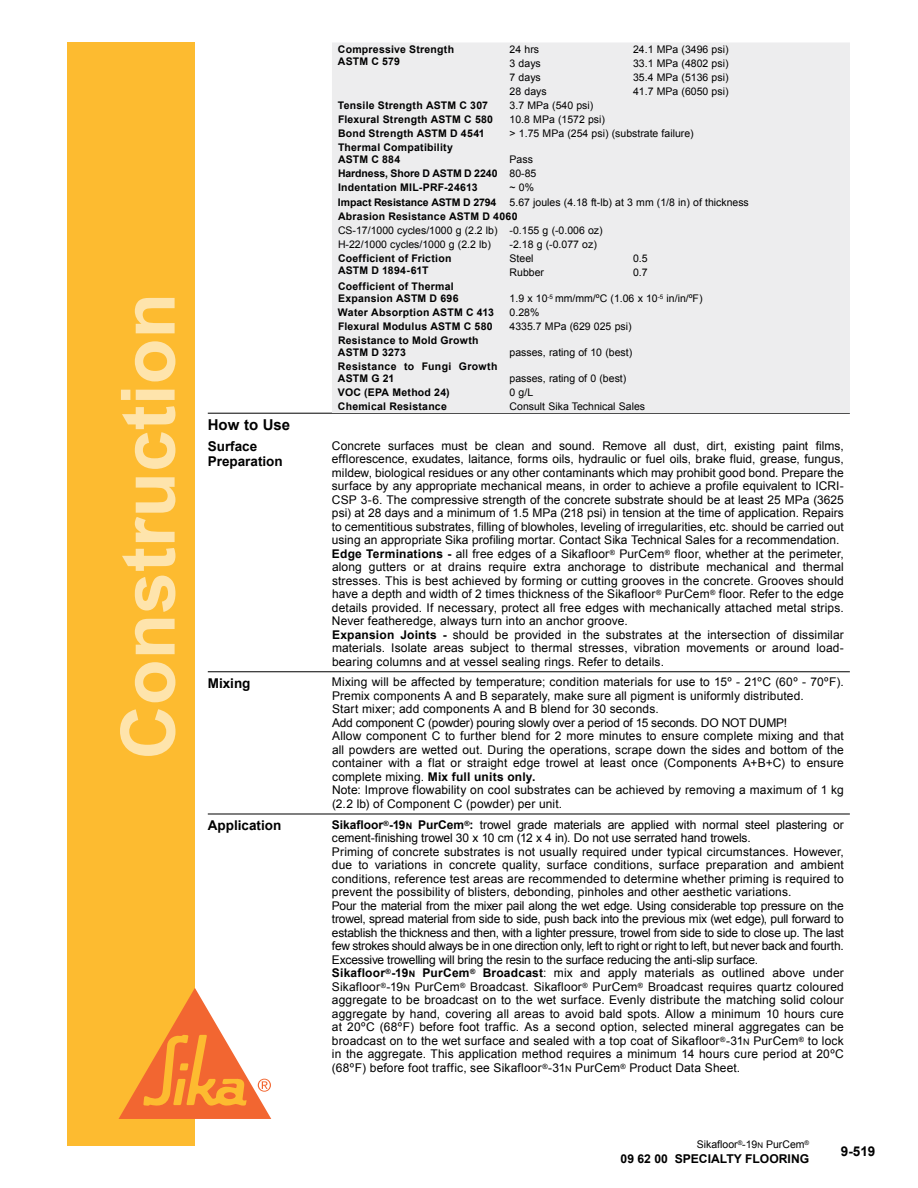
<style>
.page{position:relative;width:918px;height:1188px;background:#fff}
.page>*{position:absolute;margin:0;border:0;box-sizing:border-box;transform-origin:0 0}
.t1{font:700 75px "Arial";color:#fee4ac}
.t2{font:700 15px "Arial";color:#000}
.t3{font:700 13.5px/15px "Arial";color:#000}
.t4{font:700 12.15px "Arial";color:#000}
.t5{font:12px/13.5px "Arial";letter-spacing:.01em;color:#000}
.t6{font:10.5px/14px "Arial";color:#000}
.t7{font:700 10.5px/12px "Arial";letter-spacing:.02em;color:#000}
.s1{font-weight:400}
.s2{font-weight:700}
.s3{font-weight:700;font-size:9px}
.s4{font-size:9px}
.s5{font-size:7.8px}
</style>
<div class="page">
<div style="left:68px;top:43px;width:127px;height:1103px;background:#fdbb30"></div>
<svg style="left:119px;top:988px;width:152px;height:131px"></svg>
<hr style="left:208px;top:413px;width:124px;height:1px;background:#000">
<hr style="left:332px;top:413px;width:518px;height:1px;background:#000">
<hr style="left:208px;top:672px;width:124px;height:1px;background:#000">
<hr style="left:332px;top:672px;width:518px;height:1px;background:#000">
<hr style="left:208px;top:814px;width:124px;height:1px;background:#000">
<hr style="left:332px;top:814px;width:518px;height:1px;background:#000">
<div style="left:332px;top:43px;width:518px;height:370px;background:#ededee"></div>
<h1 class="t1" style="left:99px;top:759px;width:468px;rotate:-90deg">Construction</h1>
<p class="t7" style="left:338px;top:44px;width:118px">Compressive Strength<br>AST</p>
<p class="t7" style="left:359px;top:56px;width:42px">M C 579</p>
<p class="t6" style="left:510px;top:43px;width:31px">24 hrs</p>
<p class="t6" style="left:633px;top:43px;width:97px">24.1 MPa (3496 psi)</p>
<p class="t6" style="left:510px;top:57px;width:33px">3 days</p>
<p class="t6" style="left:633px;top:57px;width:97px">33.1 MPa (4802 psi)</p>
<p class="t6" style="left:510px;top:71px;width:33px">7 days</p>
<p class="t6" style="left:633px;top:71px;width:97px">35.4 MPa (5136 psi)</p>
<p class="t6" style="left:510px;top:85px;width:39px">28 days</p>
<p class="t6" style="left:633px;top:85px;width:97px">41.7 MPa (6050 psi)</p>
<p class="t7" style="left:338px;top:100px;width:97px">Tensile Strength AST</p>
<p class="t7" style="left:447px;top:100px;width:42px">M C 307</p>
<p class="t6" style="left:510px;top:99px;width:85px">3.7 MPa (540 psi)</p>
<p class="t7" style="left:338px;top:114px;width:101px">Flexural Strength AST</p>
<p class="t7" style="left:452px;top:114px;width:42px">M C 580</p>
<p class="t6" style="left:510px;top:113px;width:97px">10.8 MPa (1572 psi)</p>
<p class="t7" style="left:338px;top:128px;width:87px">Bond Strength AST</p>
<p class="t7" style="left:438px;top:128px;width:48px">M D 4541</p>
<p class="t6" style="left:510px;top:127px;width:186px">&gt; 1.75 MPa (254 psi) (substrate failure)</p>
<p class="t7" style="left:338px;top:142px;width:117px">Thermal Compatibility<br>AST</p>
<p class="t7" style="left:359px;top:154px;width:42px">M C 884</p>
<p class="t6" style="left:510px;top:153px;width:25px">Pass</p>
<p class="t7" style="left:338px;top:168px;width:103px">Hardness, Shore D AST</p>
<p class="t7" style="left:453px;top:168px;width:85px">M D 2240 <span class="s1">80-85</span></p>
<p class="t7" style="left:338px;top:182px;width:93px">Indentation MIL-PRF</p>
<p class="t7" style="left:444px;top:182px;width:35px">-24613</p>
<p class="t6" style="left:510px;top:181px;width:26px">~ 0%</p>
<p class="t7" style="left:338px;top:196px;width:102px">Impact Resistance AST</p>
<p class="t7" style="left:452px;top:196px;width:46px">M D 2794</p>
<p class="t6" style="left:510px;top:195px;width:241px">5.67 joules (4.18 ft-lb) at 3 mm (1/8 in) of thickness</p>
<p class="t7" style="left:338px;top:210px;width:120px">Abrasion Resistance AST</p>
<p class="t7" style="left:471px;top:210px;width:49px">M D 4060</p>
<p class="t6" style="left:338px;top:223px;width:266px">CS-17/1000 cycles/1000 g (2.2 lb) -0.155 g (-0.006 oz)<br>H-22/1000 cycles/1000 g (2.2 lb)</p>
<p class="t6" style="left:510px;top:237px;width:89px">-2.18 g (-0.077 oz)</p>
<p class="t7" style="left:338px;top:252px;width:115px">Coefficient of Friction<br>AST</p>
<p class="t7" style="left:359px;top:264px;width:70px">M D 1894-61T</p>
<p class="t6" style="left:510px;top:251px;width:25px">Steel</p>
<p class="t6" style="left:633px;top:251px;width:16px">0.5</p>
<p class="t6" style="left:510px;top:265px;width:36px">Rubber</p>
<p class="t6" style="left:633px;top:265px;width:16px">0.7</p>
<p class="t7" style="left:338px;top:280px;width:117px">Coefficient of Thermal<br>Expansion AST</p>
<p class="t7" style="left:418px;top:292px;width:42px">M D 696</p>
<p class="t6" style="left:510px;top:291px;width:194px">1.9 x 10<sup>-5</sup> mm/mm/ºC (1.06 x 10<sup>-5</sup> in/in/ºF)</p>
<p class="t7" style="left:338px;top:306px;width:103px">Water Absorption AST</p>
<p class="t7" style="left:454px;top:306px;width:41px">M C 413</p>
<p class="t6" style="left:510px;top:305px;width:31px">0.28%</p>
<p class="t7" style="left:338px;top:320px;width:101px">Flexural Modulus AST</p>
<p class="t7" style="left:452px;top:320px;width:42px">M C 580</p>
<p class="t6" style="left:510px;top:319px;width:123px">4335.7 MPa (629 025 psi)</p>
<p class="t7" style="left:338px;top:334px;width:142px">Resistance to Mold Growth<br>AST</p>
<p class="t7" style="left:359px;top:346px;width:48px">M D 3273</p>
<p class="t6" style="left:510px;top:345px;width:124px">passes, rating of 10 (best)</p>
<p class="t7" style="left:338px;top:360px;width:161px">Resistance to Fungi Growth<br>AST</p>
<p class="t7" style="left:359px;top:372px;width:37px">M G 21</p>
<p class="t6" style="left:510px;top:371px;width:118px">passes, rating of 0 (best)</p>
<p class="t7" style="left:338px;top:386px;width:38px">VOC (EPA</p>
<p class="t7" style="left:392px;top:386px;width:59px">Method 24)</p>
<p class="t6" style="left:510px;top:385px;width:25px">0 g/L</p>
<p class="t7" style="left:338px;top:400px;width:110px">Chemical Resistance</p>
<p class="t6" style="left:510px;top:399px;width:137px">Consult Sika Technical Sales</p>
<p class="t2" style="left:208px;top:415px;width:84px">How to Use</p>
<p class="t3" style="left:208px;top:439px;width:77px">Surface<br>Preparation</p>
<p class="t5" style="left:332px;top:439px;width:513px">Concrete surfaces must be clean and sound. Remove all dust, dirt, existing paint films, efflorescence, exudates, laitance, forms oils, hydraulic or fuel oils, brake fluid, grease, fungus, mildew, biological residues or any other contaminants which may prohibit good bond. Prepare the surface by any appropriate mechanical means, in order to achieve a profile equivalent to ICRI-CSP 3-6. The compressive strength of the concrete substrate should be at least 25 MPa (3625 psi) at 28 days and a minimum of 1.5 MPa (218 psi) in tension at the time of application. Repairs to cementitious substrates, filling of blowholes, leveling of irregularities, etc. should be carried out using an appropriate Sika profiling mortar. Contact Sika Technical Sales for a recommendation.<br><span class="s2">Edge Terminations -</span> all free edges of a Sikafloor<sup>®</sup> PurCem<sup>®</sup> floor, whether at the perimeter, along gutters or at drains require extra anchorage to distribute mechanical and thermal stresses. This is best achieved by forming or cutting grooves in the concrete. Grooves should have a depth and width of 2 times thickness of the Sikafloor<sup>®</sup> PurCem<sup>®</sup> floor. Refer to the edge details provided. If necessary, protect all free edges with mechanically attached metal strips.<br>Never featheredge, always turn into an anchor groove.<br><span class="s2">Expansion Joints -</span> should be provided in the substrates at the intersection of dissimilar materials. Isolate areas subject to thermal stresses, vibration movements or around load&shy;bearing columns and at vessel sealing rings. Refer to details.</p>
<p class="t3" style="left:208px;top:676px;width:44px">Mixing</p>
<p class="t5" style="left:332px;top:676px;width:513px">Mixing will be affected by temperature; condition materials for use to 15º - 21ºC (60º - 70ºF).<br>Premix components A and B separately, make sure all pigment is uniformly distributed.<br>Start mixer; add components A and B blend for 30 seconds.<br>Add component C (powder) pouring slowly over a period of 15 seconds. DO NOT DUMP!<br>Allow component C to further blend for 2 more minutes to ensure complete mixing and that all powders are wetted out. During the operations, scrape down the sides and bottom of the container with a flat or straight edge trowel at least once (Components A+B+C) to ensure complete mixing. <span class="s2">Mix full units only.<br></span>Note: Improve flowability on cool substrates can be achieved by removing a maximum of 1 kg (2.2 lb) of Component C (powder) per unit.</p>
<p class="t3" style="left:208px;top:818px;width:75px">Application</p>
<p class="t5" style="left:332px;top:818px;width:513px"><span class="s2">Sikafloor</span><sup>®</sup><span class="s2">-19</span><span class="s3">n</span> <span class="s2">PurCem</span><sup>®</sup><span class="s2">:</span> trowel grade materials are applied with normal steel plastering or cement-finishing trowel 30 x 10 cm (12 x 4 in). Do not use serrated hand trowels.<br>Priming of concrete substrates is not usually required under typical circumstances. However, due to variations in concrete quality, surface conditions, surface preparation and ambient conditions, reference test areas are recommended to determine whether priming is required to prevent the possibility of blisters, debonding, pinholes and other aesthetic variations.<br>Pour the material from the mixer pail along the wet edge. Using considerable top pressure on the trowel, spread material from side to side, push back into the previous mix (wet edge), pull forward to establish the thickness and then, with a lighter pressure, trowel from side to side to close up. The last few strokes should always be in one direction only, left to right or right to left, but never back and fourth.<br>Excessive trowelling will bring the resin to the surface reducing the anti-slip surface.<br><span class="s2">Sikafloor</span><sup>®</sup><span class="s2">-19</span><span class="s3">n</span> <span class="s2">PurCem</span><sup>®</sup> <span class="s2">Broadcast</span>: mix and apply materials as outlined above under Sikafloor<sup>®</sup>-19<span class="s4">N</span> PurCem<sup>®</sup> Broadcast. Sikafloor<sup>®</sup> PurCem<sup>®</sup> Broadcast requires quartz coloured aggregate to be broadcast on to the wet surface. Evenly distribute the matching solid colour aggregate by hand, covering all areas to avoid bald spots. Allow a minimum 10 hours cure at 20ºC (68ºF) before foot traffic. As a second option, selected mineral aggregates can be broadcast on to the wet surface and sealed with a top coat of Sikafloor<sup>®</sup>-31<span class="s4">N</span> PurCem<sup>®</sup> to lock in the aggregate. This application method requires a minimum 14 hours cure period at 20ºC (68ºF) before foot traffic, see Sikafloor<sup>®</sup>-31<span class="s4">N</span> PurCem<sup>®</sup> Product Data Sheet.</p>
<p class="t6" style="left:697px;top:1137px;width:114px">Sikafloor<sup>®</sup>-19<span class="s5">N</span> PurCem<sup>®</sup></p>
<p class="t4" style="left:621px;top:1150px;width:190px">09 62 00 specialty flooring</p>
<p class="t3" style="left:841px;top:1144px;width:36px">9-519</p>
</div>
